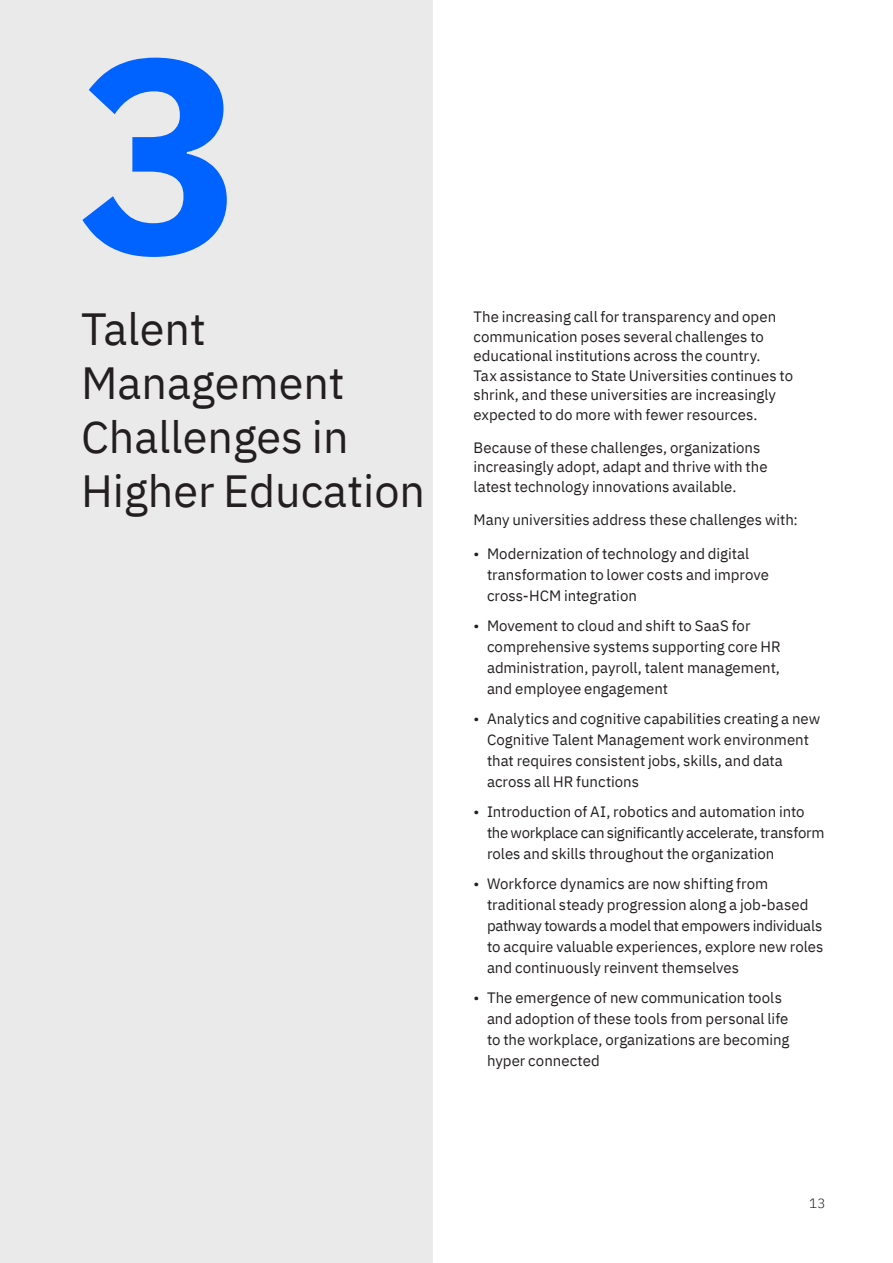
<style>
.page{position:relative;width:893px;height:1263px;background:#fff}
.page>*{position:absolute;margin:0;border:0;box-sizing:border-box;transform-origin:0 0}
.t1{font:700 276px "IBM Plex Sans";color:#0062ff}
.t2{font:45px/54px "IBM Plex Sans";color:#231f20}
.t3{font:15px/21px "IBM Plex Sans";color:#231f20}
.t4{font:300 13.5px "IBM Plex Sans";color:#231f20}
</style>
<div class="page">
<div style="left:0;top:0;width:433px;height:1263px;background:#eaeaea"></div>
<h1 class="t1" style="left:78px;top:-64px;width:167px">3</h1>
<h2 class="t2" style="left:81px;top:298px;width:346px">Talent<br>Management<br>Challenges in<br>Higher Education</h2>
<p class="t3" style="left:473px;top:306px;width:321px;line-height:19.5px">The increasing call for transparency and open communication poses several challenges to educational institutions across the country.<br>Tax assistance to State Universities continues to shrink, and these universities are increasingly expected to do more with fewer resources.</p>
<p class="t3" style="left:473px;top:436px;width:296px;line-height:19.5px">Because of these challenges, organizations increasingly adopt, adapt and thrive with the latest technology innovations available.</p>
<p class="t3" style="left:473px;top:508px;width:326px">Many universities address these challenges with:</p>
<p class="t3" style="left:487px;top:542px;width:283px;text-indent:-14px">• Modernization of technology and digital transformation to lower costs and improve cross-HCM integration</p>
<p class="t3" style="left:487px;top:614px;width:295px;text-indent:-14px">• Movement to cloud and shift to SaaS for comprehensive systems supporting core HR administration, payroll, talent management, and employee engagement</p>
<p class="t3" style="left:487px;top:707px;width:335px;text-indent:-14px">• Analytics and cognitive capabilities creating a new Cognitive Talent Management work environment that requires consistent jobs, skills, and data across all HR functions</p>
<p class="t3" style="left:487px;top:800px;width:339px;text-indent:-14px">• Introduction of AI, robotics and automation into the workplace can significantly accelerate, transform roles and skills throughout the organization</p>
<p class="t3" style="left:487px;top:872px;width:338px;text-indent:-14px">• Workforce dynamics are now shifting from traditional steady progression along a job-based pathway towards a model that empowers individuals to acquire valuable experiences, explore new roles and continuously reinvent themselves</p>
<p class="t3" style="left:487px;top:986px;width:304px;text-indent:-14px">• The emergence of new communication tools and adoption of these tools from personal life to the workplace, organizations are becoming hyper connected</p>
<p class="t4" style="left:809px;top:1193px;width:18px">13</p>
</div>
